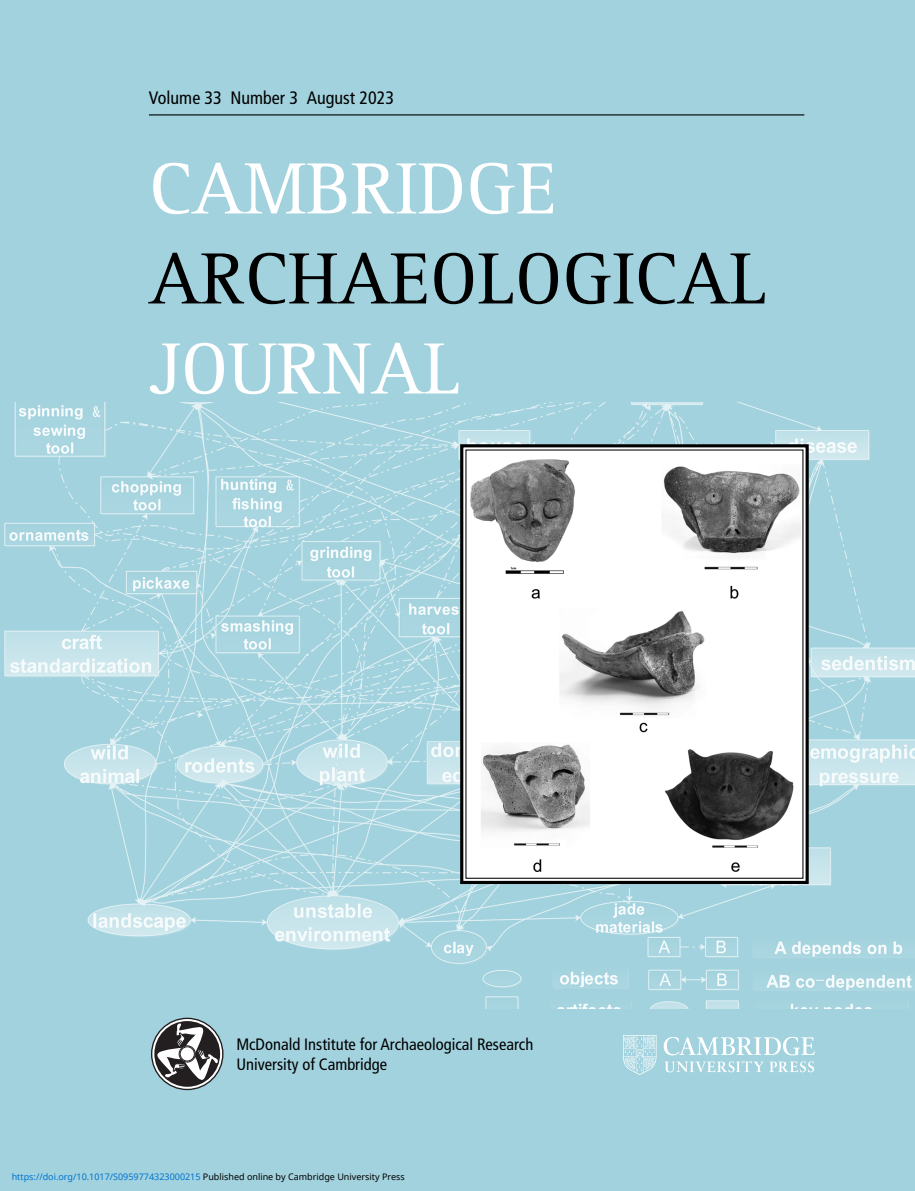
<style>
.page{position:relative;width:915px;height:1191px;background:#fff}
.page>*{position:absolute;margin:0;border:0;box-sizing:border-box;transform-origin:0 0}
.t1{font:75px "Rotis Serif";color:#fff}
.t2{font:75px "Rotis Serif";color:#000}
.t3{font:condensed 18px "Frutiger";color:#000}
.t4{font:condensed 16.5px/19.8px "Frutiger";color:#000}
.t5{font:9px "Noto Sans";color:#0172cf}
.s1{color:#000}
</style>
<div class="page">
<div style="left:0;top:0;width:914px;height:1191px;background:#a2d2de"></div>
<svg style="left:152px;top:1018px;width:71px;height:71px"></svg>
<div style="left:151px;top:1017px;width:72px;height:73px;border:1px solid #231f20;border-radius:50%"></div>
<div style="left:154px;top:1021px;width:66px;height:65px;background:#231f20;border-radius:50%"></div>
<svg style="left:155px;top:1022px;width:63px;height:60px"></svg>
<svg style="left:179px;top:1045px;width:16px;height:17px"></svg>
<div style="left:179px;top:1045px;width:16px;height:17px;border:1px solid #231f20;border-radius:50%"></div>
<div style="left:180px;top:1046px;width:14px;height:15px;background:#fff;border-radius:50%"></div>
<div style="left:180px;top:1046px;width:14px;height:15px;border:1px solid #231f20;border-radius:50%"></div>
<img style="left:623px;top:1035px;width:191px;height:39px">
<hr style="left:149px;top:114px;width:655px;height:1px;background:#000">
<img style="left:4px;top:402px;width:910px;height:606px">
<svg style="left:458px;top:443px;width:352px;height:442px"></svg>
<h2 class="t3" style="left:149px;top:90px;width:247px">Volume 33 Number 3 August 2023</h2>
<h1 class="t1" style="left:149px;top:160px;width:409px">CAMBRIDGE</h1>
<h1 class="t2" style="left:149px;top:250px;width:619px">ARCHAEOLOGICAL</h1>
<h1 class="t1" style="left:149px;top:340px;width:313px">JOURNAL</h1>
<h3 class="t4" style="left:236px;top:1035px;width:298px">McDonald Institute for Archaeological Research<br>University of Cambridge</h3>
<p class="t5" style="left:12px;top:1170px;width:394px">https://doi.org/10.1017/S0959774323000215 <span class="s1">Published online by Cambridge University Press</span></p>
</div>
